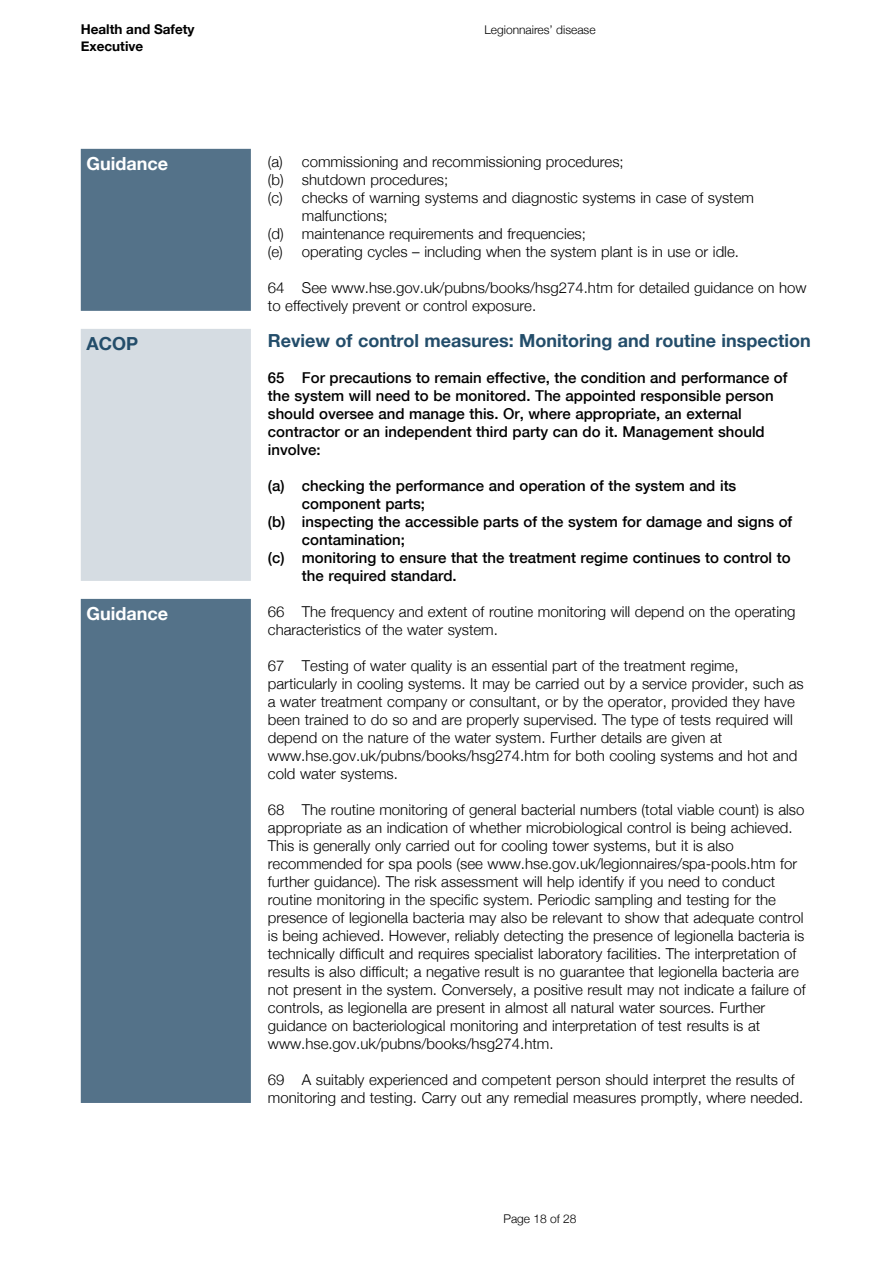
<style>
.page{position:relative;width:893px;height:1263px;background:#fff}
.page>*{position:absolute;margin:0;border:0;box-sizing:border-box;transform-origin:0 0}
.t1{font:700 18px "Helvetica Neue";color:#234d6a}
.t2{font:700 18px "Helvetica Neue";color:#fff}
.t3{font:300 15px/18px "Helvetica Neue";color:#000}
.t4{font:500 15px/18px "Helvetica Neue";color:#000}
.t5{font:700 13.5px/16.5px "Helvetica Neue";color:#000}
.t6{font:300 12px "Helvetica Neue";color:#000}
</style>
<div class="page">
<div style="left:82px;top:150px;width:168px;height:160px;background:#547289"></div>
<div style="left:81px;top:149px;width:170px;height:162px;border:2px solid #547289"></div>
<div style="left:82px;top:600px;width:168px;height:502px;background:#547289"></div>
<div style="left:81px;top:599px;width:170px;height:504px;border:2px solid #547289"></div>
<div style="left:82px;top:330px;width:168px;height:250px;background:#d5dce2"></div>
<div style="left:81px;top:329px;width:170px;height:252px;border:2px solid #d5dce2"></div>
<p class="t5" style="left:81px;top:22px;width:115px">Health and Safety<br>Executive</p>
<p class="t6" style="left:484px;top:20px;width:113px">Legionnaires’ disease</p>
<p class="t2" style="left:87px;top:149px;width:83px">Guidance</p>
<p class="t1" style="left:87px;top:329px;width:53px">ACOP</p>
<p class="t2" style="left:87px;top:599px;width:83px">Guidance</p>
<p class="t3" style="left:268px;top:152px;width:357px">(a) commissioning and recommissioning procedures;</p>
<p class="t3" style="left:268px;top:170px;width:182px">(b) shutdown procedures;</p>
<p class="t3" style="left:302px;top:188px;width:454px;text-indent:-34px">(c) checks of warning systems and diagnostic systems in case of system malfunctions;</p>
<p class="t3" style="left:268px;top:224px;width:320px">(d) maintenance requirements and frequencies;</p>
<p class="t3" style="left:268px;top:242px;width:473px">(e) operating cycles – including when the system plant is in use or idle.</p>
<p class="t3" style="left:268px;top:278px;width:540px">64 See www.hse.gov.uk/pubns/books/hsg274.htm for detailed guidance on how to effectively prevent or control exposure.</p>
<h2 class="t1" style="left:268px;top:326px;width:544px">Review of control measures: Monitoring and routine inspection</h2>
<p class="t4" style="left:268px;top:368px;width:521px">65 For precautions to remain effective, the condition and performance of the system will need to be monitored. The appointed responsible person should oversee and manage this. Or, where appropriate, an external contractor or an independent third party can do it. Management should involve:</p>
<p class="t4" style="left:302px;top:476px;width:436px;text-indent:-34px">(a) checking the performance and operation of the system and its component parts;</p>
<p class="t4" style="left:302px;top:512px;width:492px;text-indent:-34px">(b) inspecting the accessible parts of the system for damage and signs of contamination;</p>
<p class="t4" style="left:302px;top:548px;width:490px;text-indent:-34px">(c) monitoring to ensure that the treatment regime continues to control to the required standard.</p>
<p class="t3" style="left:268px;top:602px;width:529px">66 The frequency and extent of routine monitoring will depend on the operating characteristics of the water system.</p>
<p class="t3" style="left:268px;top:656px;width:537px">67 Testing of water quality is an essential part of the treatment regime, particularly in cooling systems. It may be carried out by a service provider, such as a water treatment company or consultant, or by the operator, provided they have been trained to do so and are properly supervised. The type of tests required will depend on the nature of the water system. Further details are given at www.hse.gov.uk/pubns/books/hsg274.htm for both cooling systems and hot and cold water systems.</p>
<p class="t3" style="left:268px;top:800px;width:539px">68 The routine monitoring of general bacterial numbers (total viable count) is also appropriate as an indication of whether microbiological control is being achieved.<br>This is generally only carried out for cooling tower systems, but it is also recommended for spa pools (see www.hse.gov.uk/legionnaires/spa-pools.htm for further guidance). The risk assessment will help identify if you need to conduct routine monitoring in the specific system. Periodic sampling and testing for the presence of legionella bacteria may also be relevant to show that adequate control is being achieved. However, reliably detecting the presence of legionella bacteria is technically difficult and requires specialist laboratory facilities. The interpretation of results is also difficult; a negative result is no guarantee that legionella bacteria are not present in the system. Conversely, a positive result may not indicate a failure of controls, as legionella are present in almost all natural water sources. Further guidance on bacteriological monitoring and interpretation of test results is at www.hse.gov.uk/pubns/books/hsg274.htm.</p>
<p class="t3" style="left:268px;top:1070px;width:537px">69 A suitably experienced and competent person should interpret the results of monitoring and testing. Carry out any remedial measures promptly, where needed.</p>
<p class="t6" style="left:503px;top:1208px;width:75px">Page 18 of 28</p>
</div>
